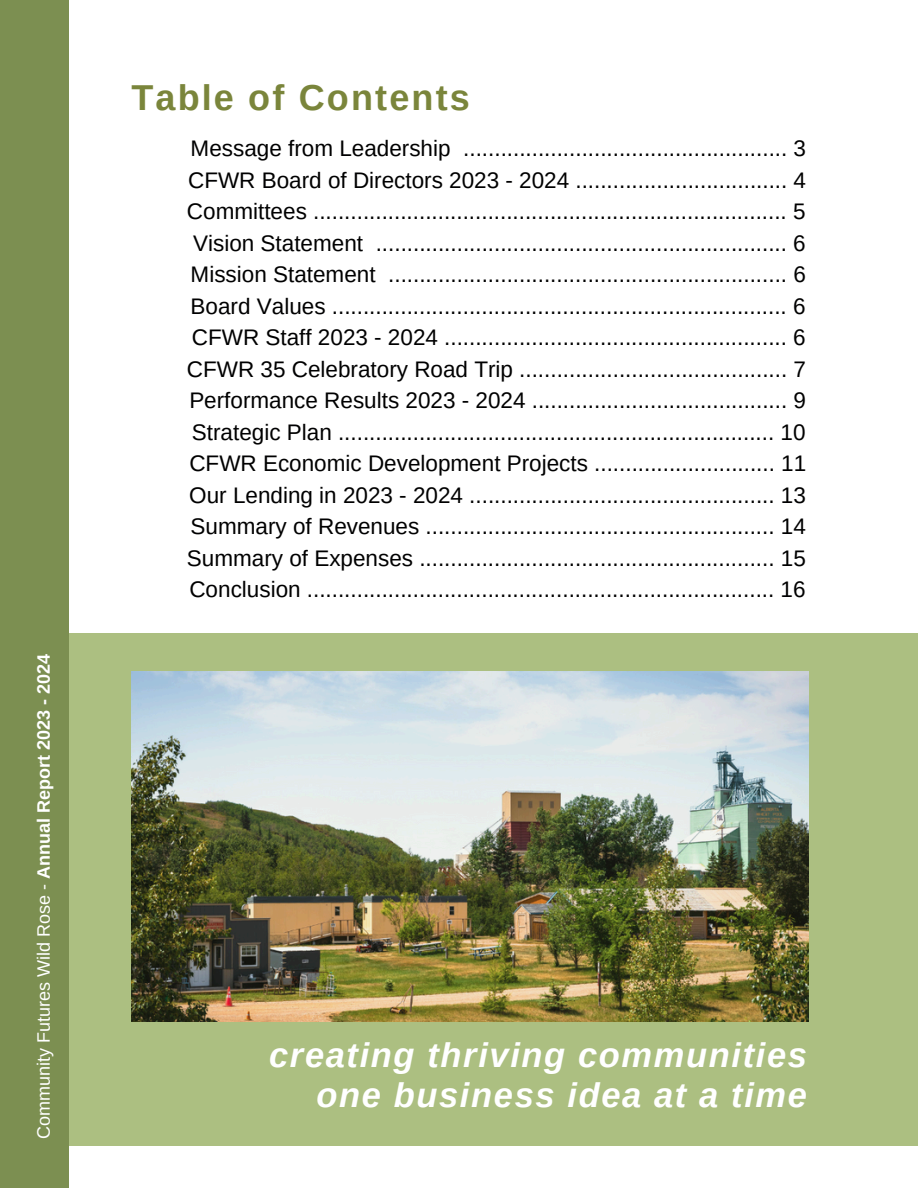
<style>
.page{position:relative;width:918px;height:1188px;background:#fff}
.page>*{position:absolute;margin:0;border:0;box-sizing:border-box;transform-origin:0 0}
.t1{font:700 36px "Arimo";letter-spacing:.06em;color:#7a853b}
.t2{font:italic 700 34.5px/40.5px "Arimo";letter-spacing:.045em;color:#fff;text-align:right}
.t3{font:22.5px/31.5px "Arimo";color:#000001;text-align:justify}
.t4{font:18px "Arimo";color:#fff}
.s1{font-weight:700}
</style>
<div class="page">
<div style="left:0;top:634px;width:918px;height:512px;background:#acbf81"></div>
<img style="left:131px;top:672px;width:678px;height:350px">
<div style="left:0;top:0;width:69px;height:1188px;background:#7c8f51"></div>
<h2 class="t4" style="left:33px;top:1139px;width:486px;rotate:-90deg">Community Futures Wild Rose - <span class="s1">Annual Report 2023 - 2024</span></h2>
<h1 class="t1" style="left:131px;top:78px;width:340px">Table of Contents</h1>
<p class="t3" style="left:187px;top:133px;width:621px">Message from Leadership .................................................... 3<br>CFWR Board of Directors 2023 - 2024 .................................. 4<br>Committees ............................................................................ 5<br>Vision Statement .................................................................. 6<br>Mission Statement ................................................................ 6<br>Board Values ......................................................................... 6<br>CFWR Staff 2023 - 2024 ....................................................... 6<br>CFWR 35 Celebratory Road Trip ........................................... 7<br>Performance Results 2023 - 2024 ......................................... 9<br>Strategic Plan ...................................................................... 10<br>CFWR Economic Development Projects ............................. 11<br>Our Lending in 2023 - 2024 ................................................. 13<br>Summary of Revenues ........................................................ 14<br>Summary of Expenses ......................................................... 15<br>Conclusion ........................................................................... 16</p>
<p class="t2" style="left:269px;top:1034px;width:539px">creating thriving communities one business idea at a time</p>
</div>
